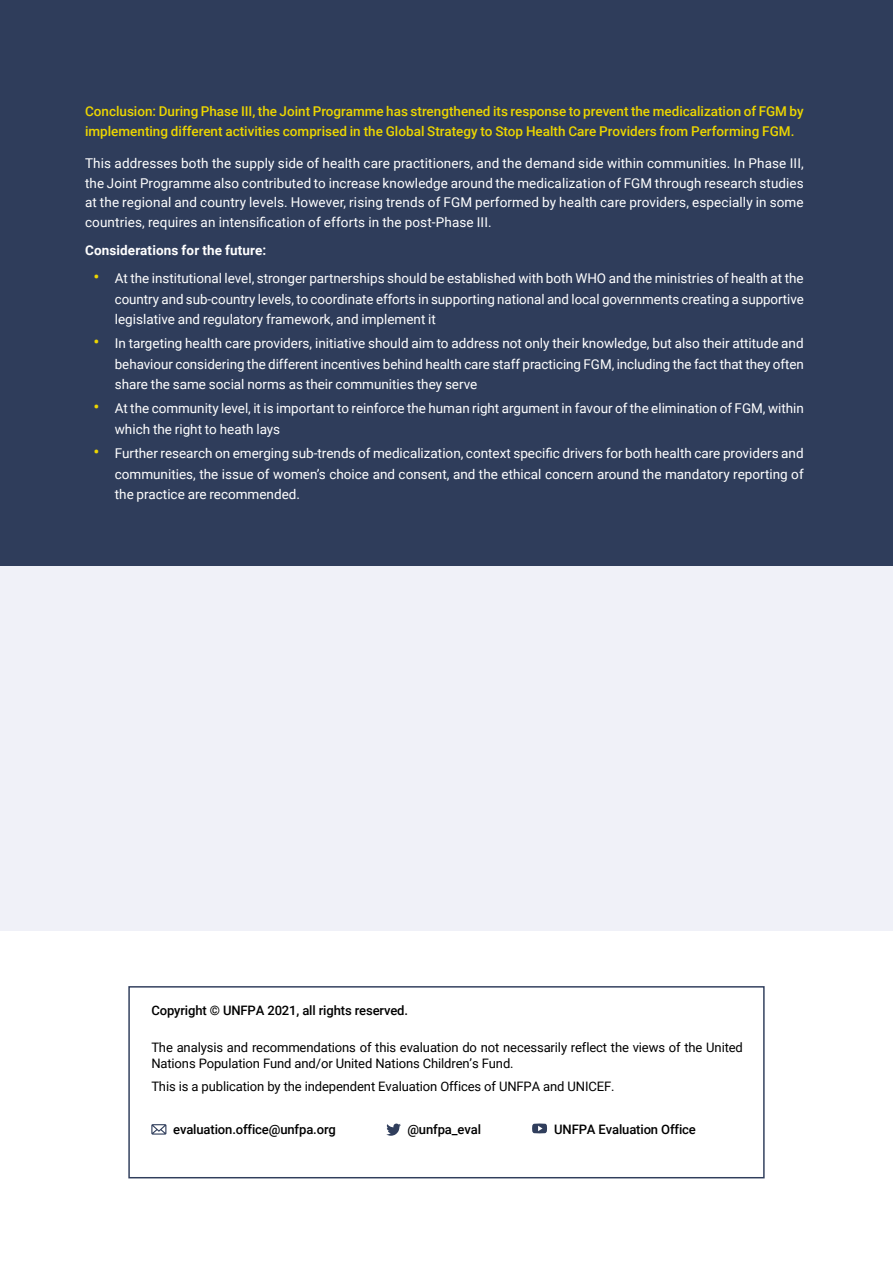
<style>
.page{position:relative;width:893px;height:1263px;background:#f0f1f8}
.page>*{position:absolute;margin:0;border:0;box-sizing:border-box;transform-origin:0 0}
.t1{font:13.5px/20.2px "Roboto";color:#fff;text-align:justify}
.t2{font:500 13.5px/19.5px "Roboto";color:#edd600}
.t3{font:700 13.5px "Roboto";letter-spacing:.01em;color:#fff}
.t4{font:13.05px/15.6px "Roboto";letter-spacing:-.01em;color:#000}
.t5{font:500 13.05px "Roboto";letter-spacing:-.01em;color:#000}
.s1{font-size:18px;color:#edd600}
</style>
<div class="page">
<div style="left:0;top:0;width:893px;height:566px;background:#2f3d5b"></div>
<div style="left:0;top:931px;width:893px;height:332px;background:#fff"></div>
<div style="left:128px;top:986px;width:637px;height:192px;border:1px solid #303e5c"></div>
<svg style="left:151px;top:1124px;width:15px;height:10px"></svg>
<svg style="left:386px;top:1123px;width:15px;height:13px"></svg>
<svg style="left:532px;top:1123px;width:15px;height:10px"></svg>
<p class="t2" style="left:85px;top:101px;width:720px">Conclusion: During Phase III, the Joint Programme has strengthened its response to prevent the medicalization of FGM by implementing different activities comprised in the Global Strategy to Stop Health Care Providers from Performing FGM.</p>
<p class="t1" style="left:85px;top:153px;width:720px;line-height:19.5px">This addresses both the supply side of health care practitioners, and the demand side within communities. In Phase III, the Joint Programme also contributed to increase knowledge around the medicalization of FGM through research studies at the regional and country levels. However, rising trends of FGM performed by health care providers, especially in some countries, requires an intensification of efforts in the post-Phase III.</p>
<p class="t3" style="left:85px;top:240px;width:183px">Considerations for the future:</p>
<p class="t1" style="left:115px;top:268px;width:690px;text-indent:-21px"><span class="s1">•</span> At the institutional level, stronger partnerships should be established with both WHO and the ministries of health at the country and sub-country levels, to coordinate efforts in supporting national and local governments creating a supportive legislative and regulatory framework, and implement it</p>
<p class="t1" style="left:115px;top:333px;width:690px;text-indent:-21px"><span class="s1">•</span> In targeting health care providers, initiative should aim to address not only their knowledge, but also their attitude and behaviour considering the different incentives behind health care staff practicing FGM, including the fact that they often share the same social norms as their communities they serve</p>
<p class="t1" style="left:115px;top:398px;width:690px;text-indent:-21px"><span class="s1">•</span> At the community level, it is important to reinforce the human right argument in favour of the elimination of FGM, within which the right to heath lays</p>
<p class="t1" style="left:115px;top:443px;width:690px;text-indent:-21px"><span class="s1">•</span> Further research on emerging sub-trends of medicalization, context specific drivers for both health care providers and communities, the issue of women’s choice and consent, and the ethical concern around the mandatory reporting of the practice are recommended.</p>
<p class="t5" style="left:151px;top:1001px;width:258px">Copyright © UNFPA 2021, all rights reserved.</p>
<p class="t4" style="left:151px;top:1039px;width:593px">The analysis and recommendations of this evaluation do not necessarily reflect the views of the United<br>Nations Population Fund and/or United Nations Children’s Fund.</p>
<p class="t4" style="left:151px;top:1078px;width:465px">This is a publication by the independent Evaluation Offices of UNFPA and UNICEF.</p>
<p class="t5" style="left:173px;top:1120px;width:164px">evaluation.office@unfpa.org</p>
<p class="t5" style="left:407px;top:1120px;width:75px">@unfpa_eval</p>
<p class="t5" style="left:554px;top:1120px;width:143px">UNFPA Evaluation Office</p>
</div>
